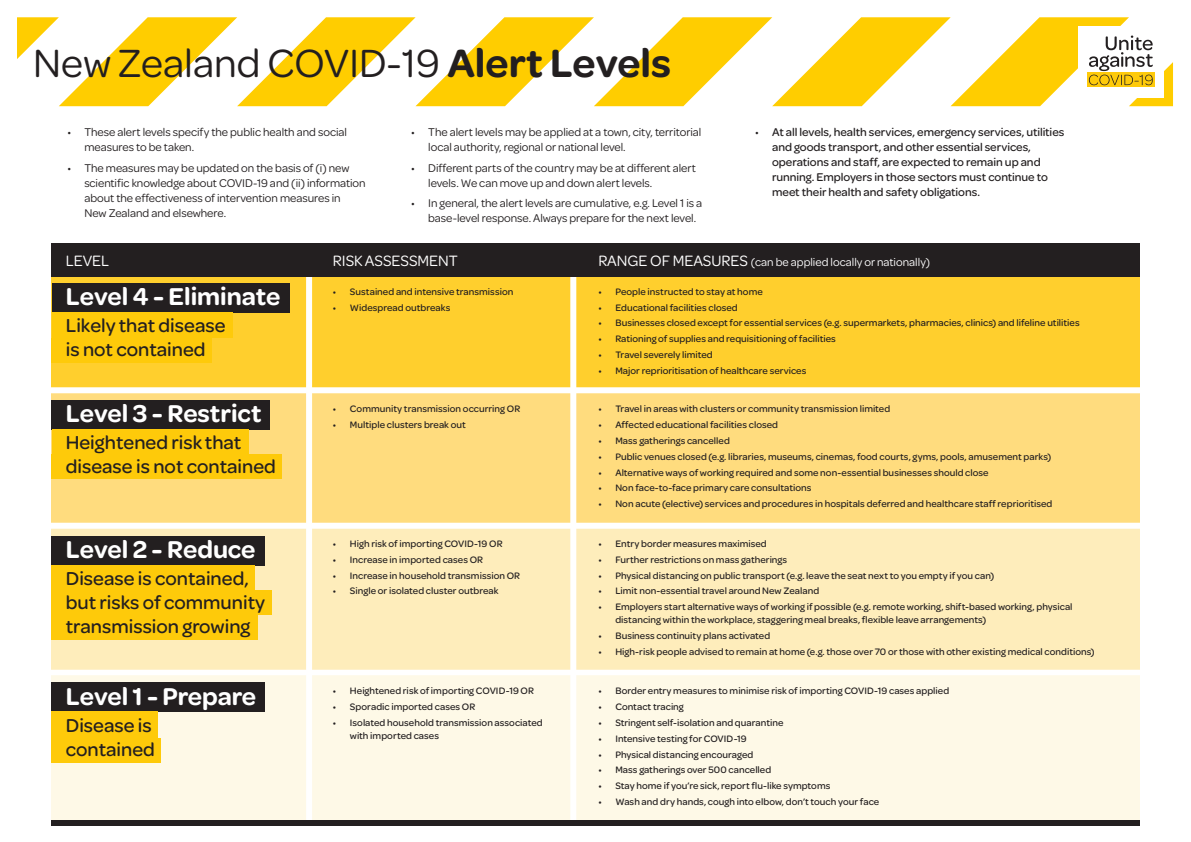
<style>
.page{position:relative;width:1191px;height:842px;background:#fff}
.page>*{position:absolute;margin:0;border:0;box-sizing:border-box;transform-origin:0 0}
.HEADING{font:42px "Omnes";color:#231f20}
.HEADING-2{font:600 26px "Omnes";color:#fff}
.LEVEL_SUBHEAD{font:500 20px/24px "Omnes";color:#231f20}
.SUBHEAD{font:16px "Omnes";color:#fff}
.LARGE_BULLETS{font:12px/15px "Omnes";letter-spacing:-.005em;color:#231f20}
.LARGE_BULLETS-2{font:500 12px/15px "Omnes";letter-spacing:-.005em;color:#231f20}
.SUBHEAD-2{font:12px "Omnes";color:#fff}
.BODY_BULLET{font:500 10px/13px "Omnes";letter-spacing:.005em;color:#231f20}
.s1{font-weight:600}
.s2{font-weight:400}
.s3{font-size:16px}
</style>
<div class="page">
<svg style="left:17px;top:17px;width:1156px;height:89px"></svg>
<div style="left:52px;top:676px;width:1088px;height:149px;background:#fef9e7"></div>
<div style="left:52px;top:527px;width:1088px;height:149px;background:#feedbb"></div>
<div style="left:52px;top:390px;width:1088px;height:136px;background:#ffdc7e"></div>
<div style="left:52px;top:276px;width:1088px;height:117px;background:#ffcf2d"></div>
<div style="left:52px;top:682px;width:213px;height:30px;background:#231f20"></div>
<div style="left:52px;top:712px;width:106px;height:26px;background:#feca0a"></div>
<div style="left:52px;top:738px;width:109px;height:25px;background:#feca0a"></div>
<div style="left:52px;top:536px;width:213px;height:29px;background:#231f20"></div>
<div style="left:52px;top:565px;width:203px;height:25px;background:#feca0a"></div>
<div style="left:52px;top:590px;width:220px;height:25px;background:#feca0a"></div>
<div style="left:52px;top:615px;width:206px;height:25px;background:#feca0a"></div>
<div style="left:52px;top:399px;width:218px;height:30px;background:#231f20"></div>
<div style="left:52px;top:429px;width:196px;height:25px;background:#feca0a"></div>
<div style="left:52px;top:454px;width:230px;height:25px;background:#feca0a"></div>
<div style="left:52px;top:283px;width:237px;height:30px;background:#231f20"></div>
<div style="left:52px;top:313px;width:180px;height:25px;background:#feca0a"></div>
<div style="left:52px;top:338px;width:160px;height:24px;background:#feca0a"></div>
<div style="left:49px;top:387px;width:1095px;height:6px;background:#fff"></div>
<div style="left:49px;top:523px;width:1095px;height:6px;background:#fff"></div>
<div style="left:49px;top:670px;width:1095px;height:6px;background:#fff"></div>
<div style="left:306px;top:272px;width:6px;height:553px;background:#fff"></div>
<div style="left:570px;top:272px;width:6px;height:553px;background:#fff"></div>
<div style="left:52px;top:244px;width:1088px;height:33px;background:#231f20"></div>
<div style="left:52px;top:820px;width:1088px;height:6px;background:#231f20"></div>
<p class="HEADING" style="left:33px;top:35px;width:639px">New Zealand COVID-19 <span class="s1">Alert Levels</span></p>
<p class="LARGE_BULLETS" style="left:84px;top:124px;width:264px;text-indent:-17px">• These alert levels specify the public health and social measures to be taken.</p>
<p class="LARGE_BULLETS" style="left:84px;top:160px;width:283px;text-indent:-17px">• The measures may be updated on the basis of (i) new scientific knowledge about COVID-19 and (ii) information about the effectiveness of intervention measures in New Zealand and elsewhere.</p>
<p class="LARGE_BULLETS" style="left:428px;top:124px;width:274px;text-indent:-17px">• The alert levels may be applied at a town, city, territorial local authority, regional or national level.</p>
<p class="LARGE_BULLETS" style="left:428px;top:160px;width:269px;text-indent:-17px">• Different parts of the country may be at different alert levels. We can move up and down alert levels.</p>
<p class="LARGE_BULLETS" style="left:428px;top:195px;width:275px;text-indent:-17px">• In general, the alert levels are cumulative, e.g. Level 1 is a base-level response. Always prepare for the next level.</p>
<p class="LARGE_BULLETS-2" style="left:772px;top:124px;width:294px;text-indent:-17px"><span class="s2">•</span> At all levels, health services, emergency services, utilities and goods transport, and other essential services, operations and staff, are expected to remain up and running. Employers in those sectors must continue to meet their health and safety obligations.</p>
<p class="SUBHEAD" style="left:66px;top:250px;width:45px">LEVEL</p>
<p class="SUBHEAD" style="left:333px;top:250px;width:127px">RISK ASSESSMENT</p>
<p class="SUBHEAD-2" style="left:598px;top:254px;width:333px"><span class="s3">RANGE OF MEASURES</span> (can be applied locally or nationally)</p>
<p class="HEADING-2" style="left:66px;top:279px;width:216px">Level 4 - Eliminate</p>
<p class="LEVEL_SUBHEAD" style="left:66px;top:312px;width:161px">Likely that disease is not contained</p>
<p class="HEADING-2" style="left:66px;top:395px;width:197px">Level 3 - Restrict</p>
<p class="LEVEL_SUBHEAD" style="left:66px;top:429px;width:212px">Heightened risk that disease is not contained</p>
<p class="HEADING-2" style="left:66px;top:531px;width:191px">Level 2 - Reduce</p>
<p class="LEVEL_SUBHEAD" style="left:66px;top:565px;width:201px">Disease is contained, but risks of community transmission growing</p>
<p class="HEADING-2" style="left:66px;top:678px;width:192px">Level 1 - Prepare</p>
<p class="LEVEL_SUBHEAD" style="left:66px;top:712px;width:91px">Disease is contained</p>
<p class="BODY_BULLET" style="left:333px;top:284px;width:182px">• Sustained and intensive transmission</p>
<p class="BODY_BULLET" style="left:333px;top:300px;width:119px">• Widespread outbreaks</p>
<p class="BODY_BULLET" style="left:333px;top:402px;width:189px">• Community transmission occurring OR</p>
<p class="BODY_BULLET" style="left:333px;top:418px;width:134px">• Multiple clusters break out</p>
<p class="BODY_BULLET" style="left:333px;top:536px;width:171px">• High risk of importing COVID-19 OR</p>
<p class="BODY_BULLET" style="left:333px;top:552px;width:152px">• Increase in imported cases OR</p>
<p class="BODY_BULLET" style="left:333px;top:568px;width:189px">• Increase in household transmission OR</p>
<p class="BODY_BULLET" style="left:333px;top:584px;width:167px">• Single or isolated cluster outbreak</p>
<p class="BODY_BULLET" style="left:333px;top:684px;width:203px">• Heightened risk of importing COVID-19 OR</p>
<p class="BODY_BULLET" style="left:333px;top:699px;width:144px">• Sporadic imported cases OR</p>
<p class="BODY_BULLET" style="left:350px;top:715px;width:194px;text-indent:-17px">• Isolated household transmission associated with imported cases</p>
<p class="BODY_BULLET" style="left:598px;top:284px;width:166px">• People instructed to stay at home</p>
<p class="BODY_BULLET" style="left:598px;top:300px;width:141px">• Educational facilities closed</p>
<p class="BODY_BULLET" style="left:598px;top:316px;width:483px">• Businesses closed except for essential services (e.g. supermarkets, pharmacies, clinics) and lifeline utilities</p>
<p class="BODY_BULLET" style="left:598px;top:332px;width:239px">• Rationing of supplies and requisitioning of facilities</p>
<p class="BODY_BULLET" style="left:598px;top:348px;width:116px">• Travel severely limited</p>
<p class="BODY_BULLET" style="left:598px;top:363px;width:209px">• Major reprioritisation of healthcare services</p>
<p class="BODY_BULLET" style="left:598px;top:402px;width:293px">• Travel in areas with clusters or community transmission limited</p>
<p class="BODY_BULLET" style="left:598px;top:418px;width:181px">• Affected educational facilities closed</p>
<p class="BODY_BULLET" style="left:598px;top:433px;width:133px">• Mass gatherings cancelled</p>
<p class="BODY_BULLET" style="left:598px;top:449px;width:454px">• Public venues closed (e.g. libraries, museums, cinemas, food courts, gyms, pools, amusement parks)</p>
<p class="BODY_BULLET" style="left:598px;top:465px;width:392px">• Alternative ways of working required and some non-essential businesses should close</p>
<p class="BODY_BULLET" style="left:598px;top:481px;width:215px">• Non face-to-face primary care consultations</p>
<p class="BODY_BULLET" style="left:598px;top:497px;width:456px">• Non acute (elective) services and procedures in hospitals deferred and healthcare staff reprioritised</p>
<p class="BODY_BULLET" style="left:598px;top:536px;width:170px">• Entry border measures maximised</p>
<p class="BODY_BULLET" style="left:598px;top:552px;width:190px">• Further restrictions on mass gatherings</p>
<p class="BODY_BULLET" style="left:598px;top:568px;width:397px">• Physical distancing on public transport (e.g. leave the seat next to you empty if you can)</p>
<p class="BODY_BULLET" style="left:598px;top:584px;width:222px">• Limit non-essential travel around New Zealand</p>
<p class="BODY_BULLET" style="left:615px;top:600px;width:459px;text-indent:-17px">• Employers start alternative ways of working if possible (e.g. remote working, shift-based working, physical distancing within the workplace, staggering meal breaks, flexible leave arrangements)</p>
<p class="BODY_BULLET" style="left:598px;top:629px;width:173px">• Business continuity plans activated</p>
<p class="BODY_BULLET" style="left:598px;top:644px;width:498px">• High-risk people advised to remain at home (e.g. those over 70 or those with other existing medical conditions)</p>
<p class="BODY_BULLET" style="left:598px;top:684px;width:352px">• Border entry measures to minimise risk of importing COVID-19 cases applied</p>
<p class="BODY_BULLET" style="left:598px;top:699px;width:87px">• Contact tracing</p>
<p class="BODY_BULLET" style="left:598px;top:715px;width:187px">• Stringent self-isolation and quarantine</p>
<p class="BODY_BULLET" style="left:598px;top:731px;width:150px">• Intensive testing for COVID-19</p>
<p class="BODY_BULLET" style="left:598px;top:747px;width:157px">• Physical distancing encouraged</p>
<p class="BODY_BULLET" style="left:598px;top:763px;width:174px">• Mass gatherings over 500 cancelled</p>
<p class="BODY_BULLET" style="left:598px;top:779px;width:234px">• Stay home if you’re sick, report flu-like symptoms</p>
<p class="BODY_BULLET" style="left:598px;top:795px;width:282px">• Wash and dry hands, cough into elbow, don’t touch your face</p>
</div>
